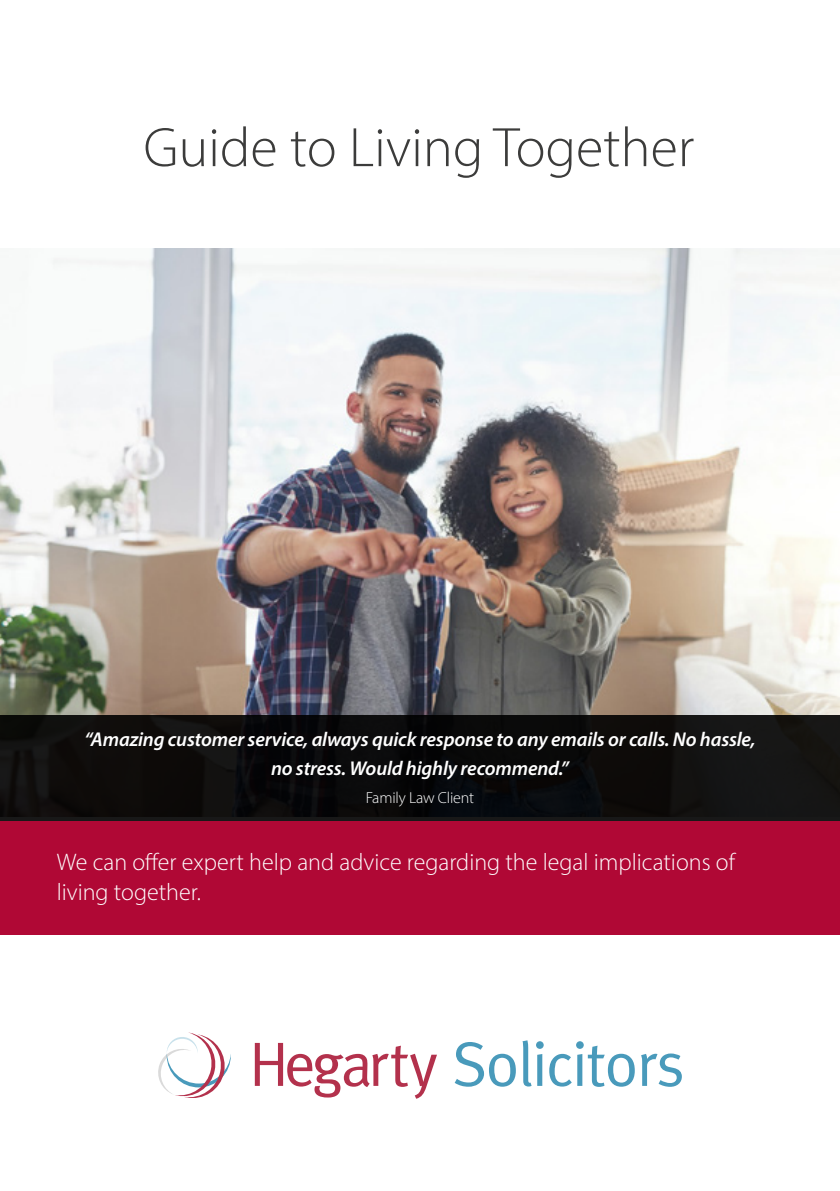
<style>
.page{position:relative;width:840px;height:1191px;background:#fff}
.page>*{position:absolute;margin:0;border:0;box-sizing:border-box;transform-origin:0 0}
.t1{font:300 56px "Myriad Pro";color:#3c3c3b}
.t2{font:300 24px/30px "Myriad Pro";color:#fff}
.t3{font:italic 600 20px/28.4px "Myriad Pro";letter-spacing:-.01em;color:#fff;text-align:center}
.t4{font:300 16px "Myriad Pro";letter-spacing:-.01em;color:#fff}
</style>
<div class="page">
<img style="left:0;top:249px;width:839px;height:465px">
<svg style="left:255px;top:1043px;width:182px;height:55px"></svg>
<svg style="left:454px;top:1042px;width:61px;height:44px"></svg>
<svg style="left:522px;top:1040px;width:21px;height:46px"></svg>
<svg style="left:549px;top:1041px;width:85px;height:45px"></svg>
<svg style="left:641px;top:1053px;width:40px;height:33px"></svg>
<svg style="left:158px;top:1032px;width:73px;height:66px"></svg>
<div style="left:0;top:714px;width:839px;height:107px;background:#0d0b0b"></div>
<div style="left:0;top:821px;width:839px;height:113px;background:#b00835"></div>
<h1 class="t1" style="left:143px;top:114px;width:552px">Guide to Living Together</h1>
<p class="t3" style="left:84px;top:725px;width:672px">“Amazing customer service, always quick response to any emails or calls. No hassle, no stress. Would highly recommend.”</p>
<p class="t4" style="left:365px;top:788px;width:110px">Family Law Client</p>
<p class="t2" style="left:57px;top:846px;width:679px">We can offer expert help and advice regarding the legal implications of living together.</p>
</div>
